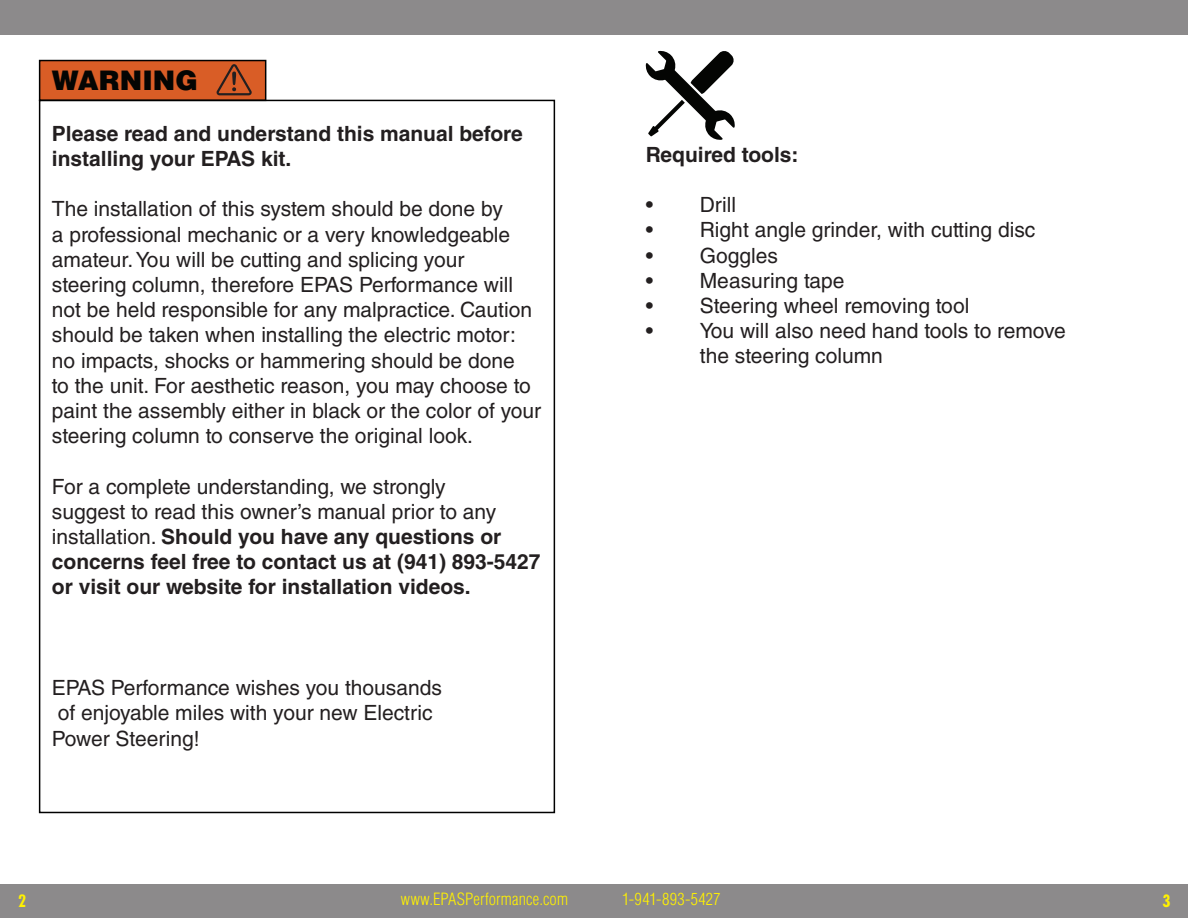
<style>
.page{position:relative;width:1188px;height:918px;background:#fff}
.page>*{position:absolute;margin:0;border:0;box-sizing:border-box;transform-origin:0 0}
.t1{font:900 27px "Helvetica LT Std";color:#040503}
.t2{font:21px/25.2px "Helvetica LT Std";color:#231f20}
.t3{font:700 21px/25.2px "Helvetica LT Std";color:#231f20}
.t4{font:300 condensed 16.5px "Helvetica LT Std";letter-spacing:.01em;color:#fff101}
.t5{font:700 condensed 16.5px "Futura Std";color:#fff101}
.s1{font-weight:400}
</style>
<div class="page">
<div style="left:0;top:884px;width:1188px;height:34px;background:#8c8a8b"></div>
<div style="left:0;top:0;width:1188px;height:34px;background:#8c8a8b"></div>
<div style="left:39px;top:60px;width:227px;height:41px;background:#d95d26;border:2px solid #000"></div>
<svg style="left:217px;top:64px;width:35px;height:31px"></svg>
<svg style="left:645px;top:50px;width:90px;height:90px"></svg>
<p class="t1" style="left:52px;top:63px;width:147px">WARNING</p>
<p class="t3" style="left:52px;top:121px;width:472px">Please read and understand this manual before installing your EPAS kit.</p>
<p class="t2" style="left:52px;top:196px;width:491px">The installation of this system should be done by<br>a professional mechanic or a very knowledgeable amateur. You will be cutting and splicing your steering column, therefore EPAS Performance will not be held responsible for any malpractice. Caution should be taken when installing the electric motor: no impacts, shocks or hammering should be done<br>to the unit. For aesthetic reason, you may choose to paint the assembly either in black or the color of your steering column to conserve the original look.</p>
<p class="t2" style="left:52px;top:474px;width:395px">For a complete understanding, we strongly</p>
<p class="t3" style="left:52px;top:499px;width:490px"><span class="s1">suggest to read this owner’s manual prior to any installation.</span> Should you have any questions or concerns feel free to contact us at (941) 893-5427 or visit our website for installation videos.</p>
<p class="t2" style="left:52px;top:675px;width:392px">EPAS Performance wishes you thousands</p>
<p class="t2" style="left:58px;top:700px;width:376px">of enjoyable miles with your new Electric</p>
<p class="t2" style="left:52px;top:726px;width:149px">Power Steering!</p>
<p class="t3" style="left:646px;top:141px;width:154px">Required tools:</p>
<p class="t2" style="left:646px;top:192px;width:92px">• Drill</p>
<p class="t2" style="left:646px;top:217px;width:391px">• Right angle grinder, with cutting disc</p>
<p class="t2" style="left:646px;top:242px;width:134px">• Goggles</p>
<p class="t2" style="left:646px;top:268px;width:200px">• Measuring tape</p>
<p class="t2" style="left:646px;top:293px;width:325px">• Steering wheel removing tool</p>
<p class="t2" style="left:700px;top:318px;width:368px;text-indent:-54px">• You will also need hand tools to remove the steering column</p>
<p class="t5" style="left:18px;top:891px;width:10px">2</p>
<p class="t4" style="left:401px;top:889px;width:169px">www.EPASPerformance.com</p>
<p class="t4" style="left:622px;top:889px;width:100px">1-941-893-5427</p>
<p class="t5" style="left:1162px;top:891px;width:10px">3</p>
</div>
